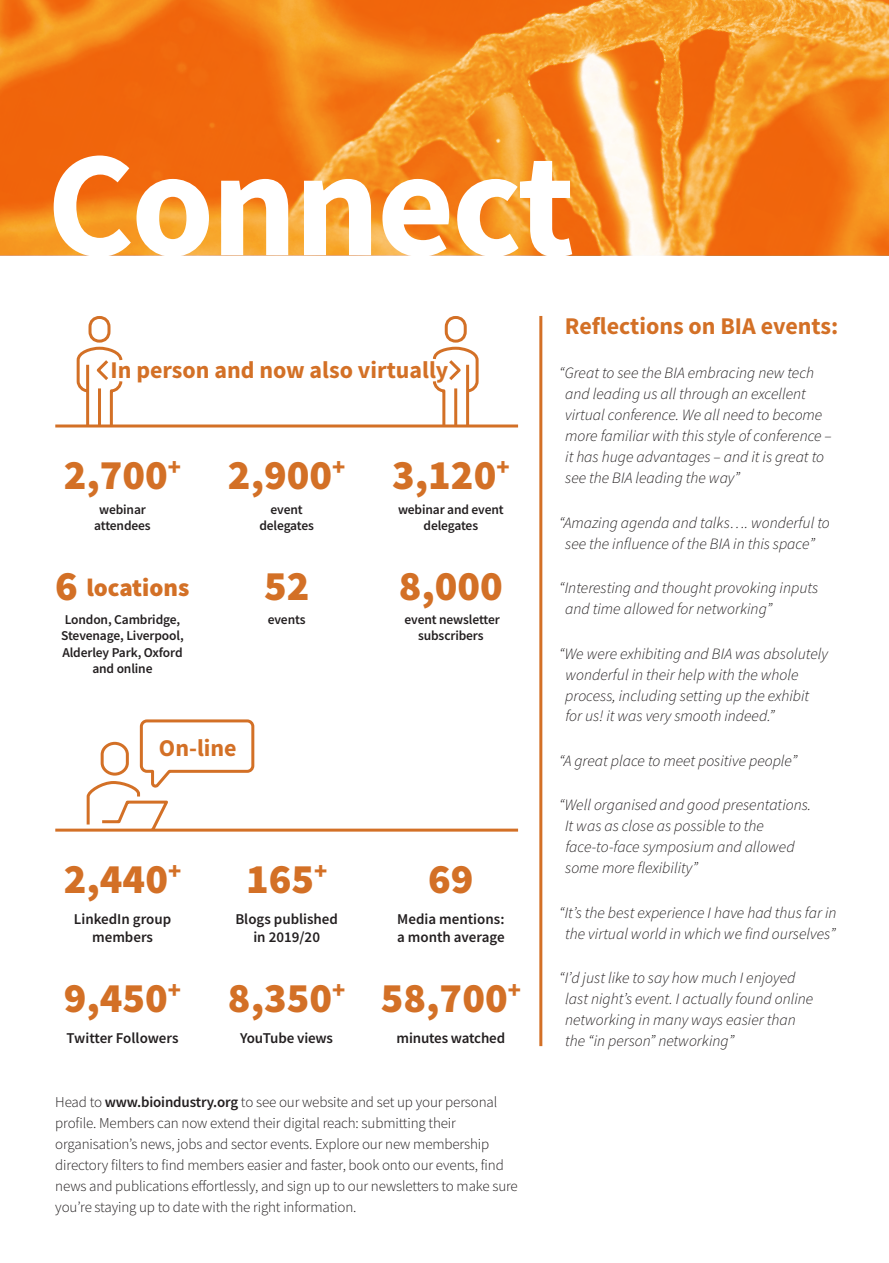
<style>
.page{position:relative;width:889px;height:1263px;background:#fff}
.page>*{position:absolute;margin:0;border:0;box-sizing:border-box;transform-origin:0 0}
.t1{font:700 150px "Source Sans Pro";letter-spacing:-.02em;color:#fff}
.t2{font:900 42px "Source Sans Pro";color:#d37026}
.t3{font:900 25.05px "Source Sans Pro";color:#d37026}
.t4{font:700 24px "Source Sans Pro";color:#d37026}
.t5{font:italic 300 15.75px/21px "Source Sans Pro";color:#231f20}
.t6{font:300 15px/21px "Source Sans Pro";letter-spacing:-.01em;color:#231f20}
.t7{font:600 15px/18px "Source Sans Pro";color:#231f20;text-align:center}
.t8{font:600 13.5px/16.2px "Source Sans Pro";letter-spacing:-.01em;color:#231f20;text-align:center}
.s1{font-size:42px}
.s2{font-weight:600}
</style>
<div class="page">
<svg style="left:0;top:0;width:889px;height:255px;background:#f48924"></svg>
<svg style="left:55px;top:719px;width:464px;height:113px"></svg>
<div style="left:88px;top:316px;width:22px;height:27px;border:3px solid #d37026;border-radius:9px"></div>
<div style="left:445px;top:316px;width:22px;height:27px;border:3px solid #d37026;border-radius:9px"></div>
<svg style="left:75px;top:346px;width:49px;height:82px"></svg>
<svg style="left:431px;top:346px;width:49px;height:82px"></svg>
<hr style="left:55px;top:424px;width:463px;height:3px;background:#d37026">
<hr style="left:539px;top:316px;width:3px;height:730px;background:#d37026">
<h1 class="t1" style="left:47px;top:104px;width:529px">Connect</h1>
<h3 class="t4" style="left:111px;top:354px;width:339px">In person and now also virtually</h3>
<h2 class="t2" style="left:64px;top:446px;width:119px">2,700<sup>+</sup></h2>
<p class="t8" style="left:94px;top:501px;width:58px">webinar attendees</p>
<h3 class="t3" style="left:55px;top:570px;width:136px"><span class="s1">6</span> locations</h3>
<p class="t8" style="left:61px;top:611px;width:124px">London, Cambridge,<br>Stevenage, Liverpool,<br>Alderley Park, Oxford and online</p>
<h2 class="t2" style="left:228px;top:446px;width:119px">2,900<sup>+</sup></h2>
<p class="t8" style="left:259px;top:501px;width:56px">event delegates</p>
<h2 class="t2" style="left:264px;top:556px;width:47px">52</h2>
<p class="t8" style="left:268px;top:611px;width:39px">events</p>
<h3 class="t4" style="left:159px;top:732px;width:79px">On-line</h3>
<h2 class="t2" style="left:392px;top:446px;width:119px">3,120<sup>+</sup></h2>
<p class="t8" style="left:398px;top:501px;width:107px">webinar and event delegates</p>
<h2 class="t2" style="left:399px;top:556px;width:106px">8,000</h2>
<p class="t8" style="left:404px;top:611px;width:97px">event newsletter subscribers</p>
<h2 class="t2" style="left:64px;top:850px;width:119px">2,440<sup>+</sup></h2>
<p class="t7" style="left:74px;top:909px;width:99px">LinkedIn group members</p>
<h2 class="t2" style="left:64px;top:969px;width:119px">9,450<sup>+</sup></h2>
<p class="t7" style="left:66px;top:1028px;width:114px">Twitter Followers</p>
<h2 class="t2" style="left:246px;top:850px;width:83px">165<sup>+</sup></h2>
<p class="t7" style="left:235px;top:909px;width:104px">Blogs published in 2019/20</p>
<h2 class="t2" style="left:228px;top:969px;width:119px">8,350<sup>+</sup></h2>
<p class="t7" style="left:240px;top:1028px;width:94px">YouTube views</p>
<h2 class="t2" style="left:428px;top:850px;width:47px">69</h2>
<p class="t7" style="left:397px;top:909px;width:109px;text-align:left">Media mentions: a month average</p>
<h2 class="t2" style="left:381px;top:969px;width:142px">58,700<sup>+</sup></h2>
<p class="t7" style="left:396px;top:1028px;width:110px">minutes watched</p>
<p class="t6" style="left:55px;top:1091px;width:464px">Head to <span class="s2">www.bioindustry.org</span> to see our website and set up your personal profile. Members can now extend their digital reach: submitting their organisation’s news, jobs and sector events. Explore our new membership directory filters to find members easier and faster, book onto our events, find news and publications effortlessly, and sign up to our newsletters to make sure you’re staying up to date with the right information.</p>
<h3 class="t4" style="left:565px;top:310px;width:275px">Reflections on BIA events:</h3>
<p class="t5" style="left:565px;top:363px;width:268px;text-indent:-6px">“Great to see the BIA embracing new tech and leading us all through an excellent virtual conference. We all need to become more familiar with this style of conference – it has huge advantages – and it is great to see the BIA leading the way”</p>
<p class="t5" style="left:559px;top:512px;width:272px;text-align:center">“Amazing agenda and talks…. wonderful to see the influence of the BIA in this space”</p>
<p class="t5" style="left:565px;top:577px;width:255px;text-indent:-6px">“Interesting and thought provoking inputs and time allowed for networking”</p>
<p class="t5" style="left:565px;top:643px;width:264px;text-indent:-6px">“We were exhibiting and BIA was absolutely wonderful in their help with the whole process, including setting up the exhibit for us! it was very smooth indeed.”</p>
<p class="t5" style="left:559px;top:750px;width:239px">“A great place to meet positive people”</p>
<p class="t5" style="left:565px;top:794px;width:248px;text-indent:-6px">“Well organised and good presentations.<br>It was as close as possible to the face‑to‑face symposium and allowed some more flexibility”</p>
<p class="t5" style="left:559px;top:902px;width:279px;text-align:center">“It’s the best experience I have had thus far in the virtual world in which we find ourselves”</p>
<p class="t5" style="left:565px;top:967px;width:249px;text-indent:-6px">“I’d just like to say how much I enjoyed last night’s event. I actually found online networking in many ways easier than the “in person” networking”</p>
</div>
